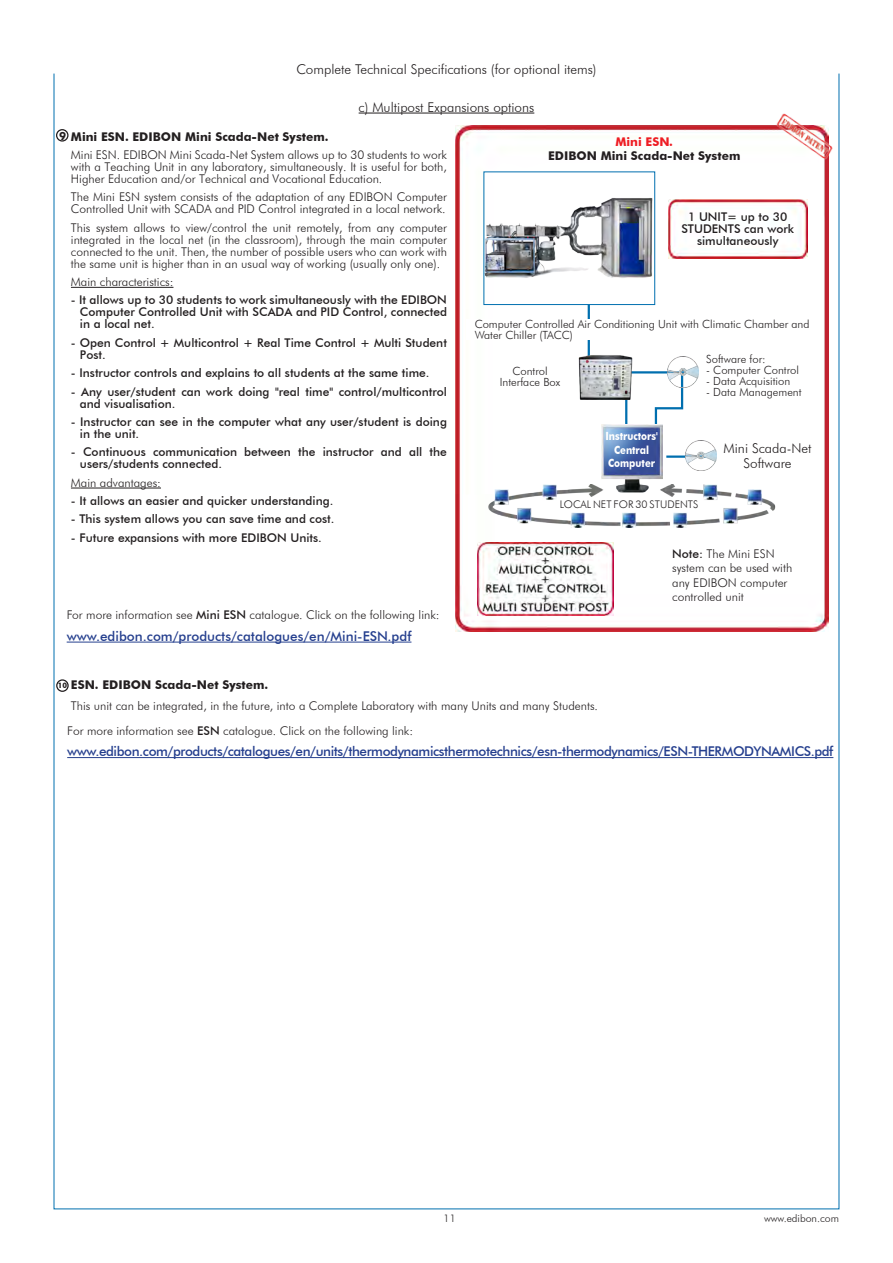
<style>
.page{position:relative;width:893px;height:1263px;background:#fff}
.page>*{position:absolute;margin:0;border:0;box-sizing:border-box;transform-origin:0 0}
.t1{font:500 13.5px "Futura BT";letter-spacing:-.03em;color:#253f8e}
.eTARJETA_1{font:300 13.5px/15px "Futura BT";color:#231f20;text-align:center}
.t2{font:500 13.5px "Futura BT";color:#253f8e}
.t3{font:300 12px/12px "Futura BT";color:#231f20}
.t4{font:500 12px/12px "Futura BT";color:#231f20}
.t5{font:700 12px "Futura BT";color:#231f20}
.t6{font:700 12px "Futura BT";color:#ee1d23}
.eINTERFACE_1{font:300 11.25px/11.2px "Futura BT";color:#231f20}
.t7{font:700 11.25px/13.5px "Futura BT";color:#fff;text-align:center;scale:.85 1}
.DESCRIPCION-VERSIONE{font:300 10.5px "Futura BT";color:#231f20}
.t8{font:700 7.5px "Futura BT";color:#231f20}
.s1{font-size:11.25px}
.s2{font-weight:500}
</style>
<div class="page">
<img style="left:456px;top:126px;width:373px;height:506px">
<img style="left:477px;top:543px;width:136px;height:73px">
<hr style="left:67px;top:642px;width:344px;height:1px;background:#253f8e">
<hr style="left:67px;top:757px;width:766px;height:1px;background:#253f8e">
<hr style="left:588px;top:305px;width:2px;height:69px;background:#006faf">
<div style="left:466px;top:319px;width:346px;height:21px;background:#fff"></div>
<hr style="left:625px;top:377px;width:2px;height:60px;background:#006faf">
<hr style="left:620px;top:371px;width:70px;height:2px;background:#006faf">
<svg style="left:654px;top:372px;width:30px;height:72px"></svg>
<hr style="left:666px;top:455px;width:42px;height:3px;background:#006faf">
<div style="left:56px;top:679px;width:13px;height:13px;border:1px solid #231f20;border-radius:50%"></div>
<img style="left:486px;top:196px;width:167px;height:85px">
<img style="left:668px;top:357px;width:31px;height:31px">
<img style="left:686px;top:440px;width:30px;height:31px">
<img style="left:578px;top:354px;width:55px;height:45px">
<img style="left:601px;top:424px;width:62px;height:60px">
<img style="left:466px;top:484px;width:328px;height:44px">
<img style="left:772px;top:113px;width:61px;height:50px">
<hr style="left:359px;top:113px;width:175px;height:1px;background:#231f20">
<img style="left:668px;top:200px;width:140px;height:58px">
<hr style="left:71px;top:287px;width:102px;height:1px;background:#231f20">
<hr style="left:71px;top:488px;width:90px;height:1px;background:#231f20">
<div style="left:56px;top:129px;width:13px;height:13px;border:1px solid #231f20;border-radius:50%"></div>
<p class="eTARJETA_1" style="left:296px;top:61px;width:302px">Complete Technical Specifications (for optional items)</p>
<p class="eTARJETA_1" style="left:359px;top:99px;width:177px">c) Multipost Expansions options</p>
<p class="t5" style="left:59px;top:129px;width:271px"><span class="s1">9</span> Mini ESN. EDIBON Mini Scada-Net System.</p>
<p class="t3" style="left:71px;top:149px;width:378px;text-align:justify">Mini ESN. EDIBON Mini Scada-Net System allows up to 30 students to work with a Teaching Unit in any laboratory, simultaneously. It is useful for both, Higher Education and/or Technical and Vocational Education.</p>
<p class="t3" style="left:71px;top:191px;width:378px">The Mini ESN system consists of the adaptation of any EDIBON Computer<br>Controlled Unit with SCADA and PID Control integrated in a local network.</p>
<p class="t3" style="left:71px;top:221px;width:378px;text-align:justify">This system allows to view/control the unit remotely, from any computer integrated in the local net (in the classroom), through the main computer connected to the unit. Then, the number of possible users who can work with the same unit is higher than in an usual way of working (usually only one).</p>
<p class="t3" style="left:71px;top:276px;width:104px">Main characteristics:</p>
<p class="t4" style="left:80px;top:294px;width:369px;text-align:justify;text-indent:-9px">- It allows up to 30 students to work simultaneously with the EDIBON Computer Controlled Unit with SCADA and PID Control, connected in a local net.</p>
<p class="t4" style="left:80px;top:336px;width:369px;text-indent:-9px">- Open Control + Multicontrol + Real Time Control + Multi Student<br>Post.</p>
<p class="t4" style="left:71px;top:367px;width:360px">- Instructor controls and explains to all students at the same time.</p>
<p class="t4" style="left:80px;top:385px;width:368px;text-indent:-9px">- Any user/student can work doing "real time" control/multicontrol and visualisation.</p>
<p class="t4" style="left:80px;top:416px;width:369px;text-indent:-9px">- Instructor can see in the computer what any user/student is doing in the unit.</p>
<p class="t4" style="left:80px;top:446px;width:369px;text-indent:-9px">- Continuous communication between the instructor and all the users/students connected.</p>
<p class="t3" style="left:71px;top:476px;width:92px">Main advantages:</p>
<p class="t4" style="left:71px;top:495px;width:264px">- It allows an easier and quicker understanding.</p>
<p class="t4" style="left:71px;top:513px;width:265px">- This system allows you can save time and cost.</p>
<p class="t4" style="left:71px;top:531px;width:252px">- Future expansions with more EDIBON Units.</p>
<p class="t3" style="left:67px;top:609px;width:374px">For more information see <span class="s2">Mini ESN</span> catalogue. Click on the following link:</p>
<p class="t2" style="left:67px;top:628px;width:346px">www.edibon.com/products/catalogues/en/Mini-ESN.pdf</p>
<p class="t6" style="left:615px;top:135px;width:59px">Mini ESN.</p>
<p class="t5" style="left:548px;top:148px;width:194px">EDIBON Mini Scada-Net System</p>
<p class="t4" style="left:681px;top:211px;width:114px;text-align:center">1 UNIT= up to 30<br>STUDENTS can work simultaneously</p>
<p class="eINTERFACE_1" style="left:475px;top:318px;width:336px">Computer Controlled Air Conditioning Unit with Climatic Chamber and<br>Water Chiller (TACC)</p>
<p class="eINTERFACE_1" style="left:500px;top:365px;width:62px;text-align:center">Control<br>Interface Box</p>
<p class="eINTERFACE_1" style="left:706px;top:353px;width:61px">Software for:</p>
<p class="eINTERFACE_1" style="left:706px;top:364px;width:94px">- Computer Control</p>
<p class="eINTERFACE_1" style="left:706px;top:375px;width:86px">- Data Acquisition</p>
<p class="eINTERFACE_1" style="left:706px;top:387px;width:97px">- Data Management</p>
<p class="t7" style="left:605px;top:430px;width:63px">Instructors'<br>Central<br>Computer</p>
<p class="DESCRIPCION-VERSIONE" style="left:560px;top:498px;width:140px">LOCAL NET FOR 30 STUDENTS</p>
<p class="eTARJETA_1" style="left:724px;top:441px;width:90px">Mini Scada-Net<br>Software</p>
<p class="t3" style="left:672px;top:546px;width:122px;line-height:14.4px"><span class="s2">Note:</span> The Mini ESN system can be used with any EDIBON computer controlled unit</p>
<p class="t5" style="left:71px;top:678px;width:199px">ESN. EDIBON Scada-Net System.</p>
<p class="t3" style="left:71px;top:700px;width:529px">This unit can be integrated, in the future, into a Complete Laboratory with many Units and many Students.</p>
<p class="t3" style="left:67px;top:724px;width:347px">For more information see <span class="s2">ESN</span> catalogue. Click on the following link:</p>
<p class="t1" style="left:67px;top:743px;width:768px">www.edibon.com/products/catalogues/en/units/thermodynamicsthermotechnics/esn-thermodynamics/ESN-THERMODYNAMICS.pdf</p>
<p class="t8" style="left:58px;top:681px;width:11px">10</p>
<p class="DESCRIPCION-VERSIONE" style="left:444px;top:1211px;width:14px">11</p>
<p class="DESCRIPCION-VERSIONE" style="left:764px;top:1211px;width:76px">www.edibon.com</p>
</div>
